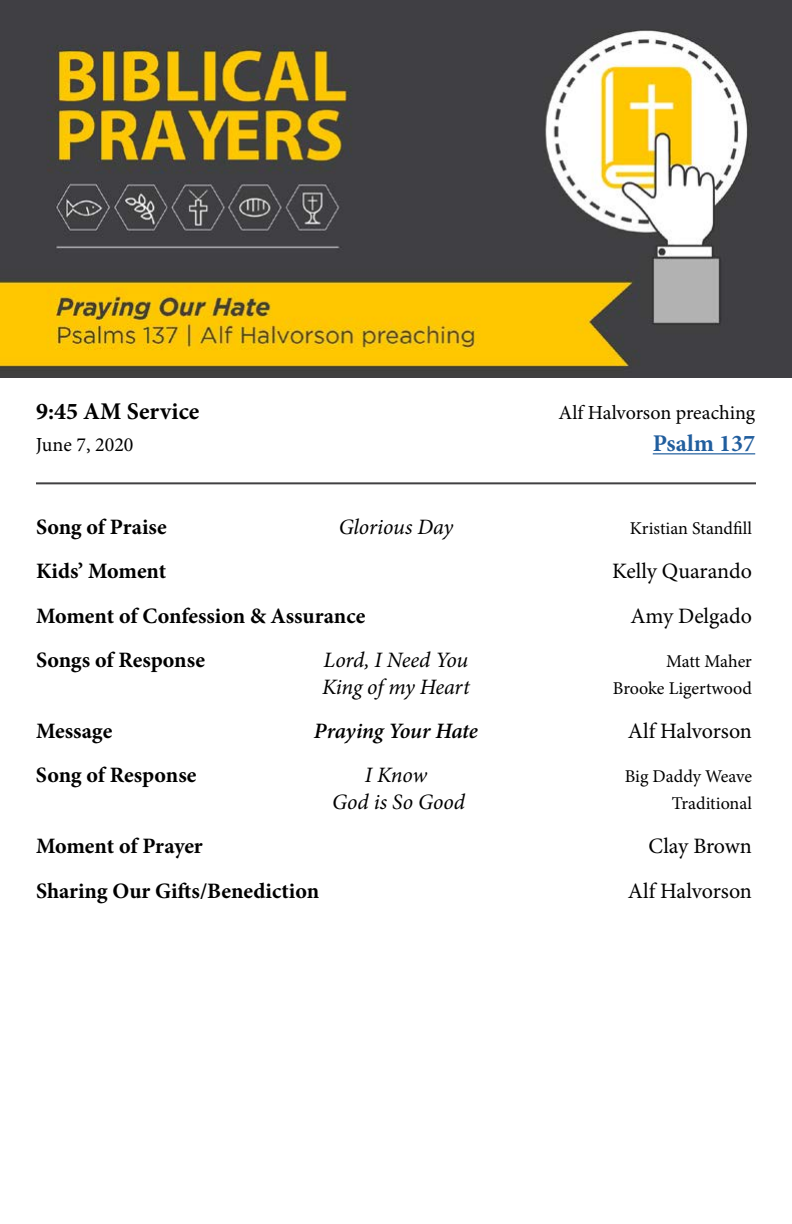
<style>
.page{position:relative;width:792px;height:1224px;background:#fff}
.page>*{position:absolute;margin:0;border:0;box-sizing:border-box;transform-origin:0 0}
.t1{font:700 24px "Minion Pro";letter-spacing:.005em;color:#000}
.t2{font:700 24px "Minion Pro";color:#215e9e}
.t3{font:700 22px "Minion Pro";letter-spacing:-.005em;color:#000}
.t4{font:22px "Minion Pro";color:#000}
.t5{font:italic 22px "Minion Pro";letter-spacing:-.01em;color:#000}
.t6{font:italic 600 22px "Minion Pro";letter-spacing:-.01em;color:#000}
.t7{font:20px "Minion Pro";color:#000}
.t8{font:18px "Minion Pro";letter-spacing:-.01em;color:#000}
</style>
<div class="page">
<hr style="left:653px;top:453px;width:102px;height:1px;background:#215e9e">
<hr style="left:36px;top:482px;width:720px;height:2px;background:#414042">
<img style="left:0;top:0;width:791px;height:377px">
<p class="t1" style="left:36px;top:395px;width:165px">9:45 AM Service</p>
<p class="t7" style="left:559px;top:400px;width:198px">Alf Halvorson preaching</p>
<p class="t7" style="left:36px;top:432px;width:99px">June 7, 2020</p>
<p class="t2" style="left:653px;top:427px;width:104px">Psalm 137</p>
<p class="t3" style="left:36px;top:511px;width:132px">Song of Praise</p>
<p class="t5" style="left:339px;top:512px;width:116px">Glorious Day</p>
<p class="t8" style="left:630px;top:516px;width:124px">Kristian Standfill</p>
<p class="t3" style="left:36px;top:556px;width:132px">Kids’ Moment</p>
<p class="t4" style="left:612px;top:557px;width:141px">Kelly Quarando</p>
<p class="t3" style="left:36px;top:600px;width:331px">Moment of Confession &amp; Assurance</p>
<p class="t4" style="left:630px;top:601px;width:123px">Amy Delgado</p>
<p class="t3" style="left:36px;top:645px;width:171px">Songs of Response</p>
<p class="t5" style="left:324px;top:645px;width:146px">Lord, I Need You</p>
<p class="t8" style="left:666px;top:649px;width:87px">Matt Maher</p>
<p class="t5" style="left:322px;top:672px;width:149px">King of my Heart</p>
<p class="t8" style="left:613px;top:676px;width:141px">Brooke Ligertwood</p>
<p class="t3" style="left:36px;top:715px;width:78px">Message</p>
<p class="t6" style="left:314px;top:716px;width:166px">Praying Your Hate</p>
<p class="t4" style="left:628px;top:716px;width:126px">Alf Halvorson</p>
<p class="t3" style="left:36px;top:760px;width:162px">Song of Response</p>
<p class="t5" style="left:365px;top:760px;width:64px">I Know</p>
<p class="t8" style="left:625px;top:765px;width:129px">Big Daddy Weave</p>
<p class="t5" style="left:332px;top:787px;width:134px">God is So Good</p>
<p class="t8" style="left:672px;top:791px;width:82px">Traditional</p>
<p class="t3" style="left:36px;top:831px;width:168px">Moment of Prayer</p>
<p class="t4" style="left:649px;top:831px;width:105px">Clay Brown</p>
<p class="t3" style="left:36px;top:875px;width:285px">Sharing Our Gifts/Benediction</p>
<p class="t4" style="left:628px;top:876px;width:126px">Alf Halvorson</p>
</div>
